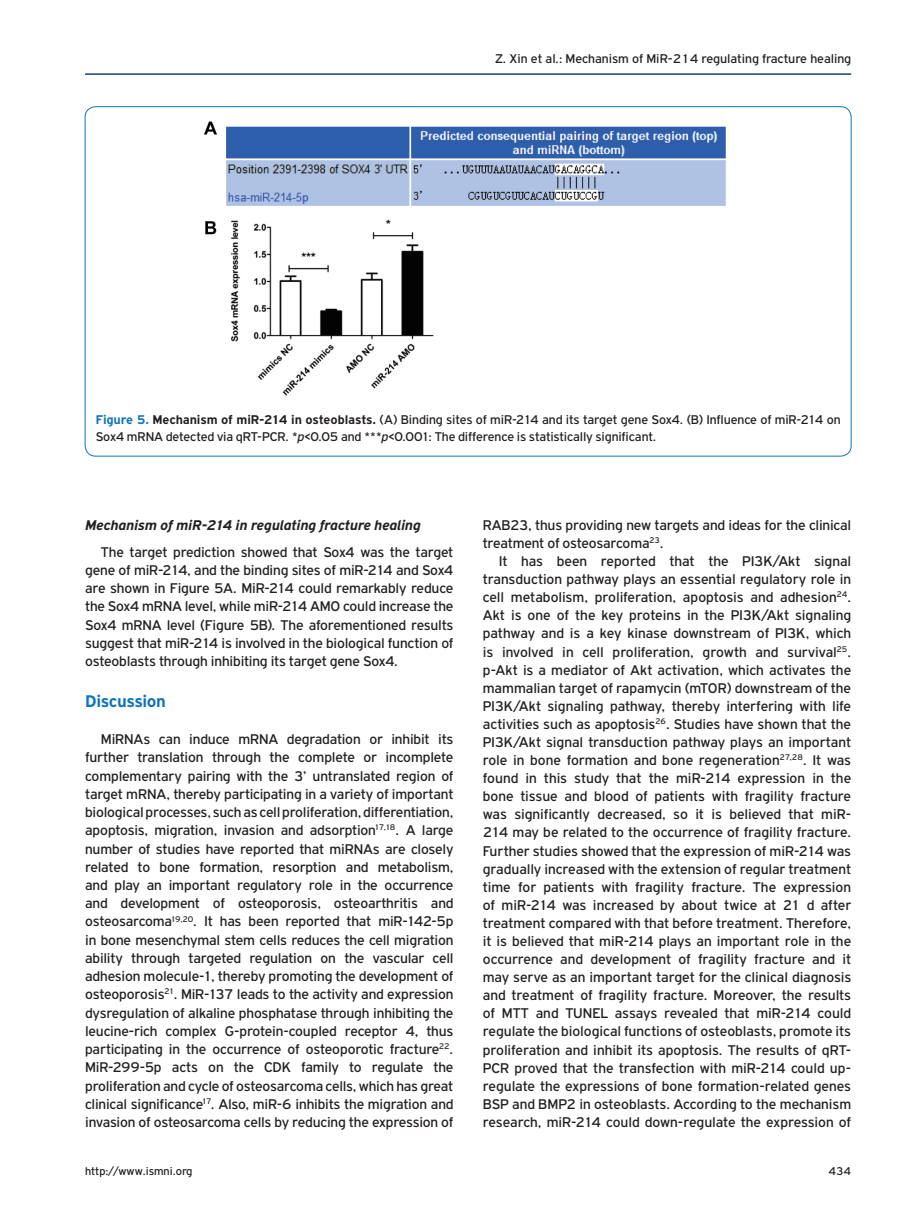
<style>
.page{position:relative;width:915px;height:1212px;background:#fff}
.page>*{position:absolute;margin:0;border:0;box-sizing:border-box;transform-origin:0 0}
.TITLE_BOLD{font:700 18px "PF Highway Gothic";letter-spacing:-.025em;color:#1074bc}
.TEXT_BASIC{font:15px/18.1px "PF Highway Gothic";letter-spacing:-.01em;color:#231f20;text-align:justify}
.TITLE_ITALIC{font:italic 700 15px "PF Highway Gothic";letter-spacing:-.01em;color:#231f20}
.TEXT_FIGURE-TABLE{font:13.5px/16.2px "PF Highway Gothic";color:#231f20}
.t1{font:12px "PF Highway Gothic";color:#231f20}
.s1{font-weight:700;color:#1074bc}
.s2{font-weight:700}
.s3{font-style:italic}
</style>
<div class="page">
<hr style="left:85px;top:73px;width:765px;height:2px;background:#1a3f74">
<img style="left:204px;top:121px;width:522px;height:275px">
<p class="TEXT_FIGURE-TABLE" style="left:495px;top:50px;width:357px">Z. Xin et al.: Mechanism of MiR-214 regulating fracture healing</p>
<p class="TEXT_FIGURE-TABLE" style="left:96px;top:412px;width:746px"><span class="s1">Figure 5.</span> <span class="s2">Mechanism of miR-214 in osteoblasts.</span> (A) Binding sites of miR-214 and its target gene Sox4. (B) Influence of miR-214 on<br>Sox4 mRNA detected via qRT-PCR. *<span class="s3">p</span>&lt;0.05 and ***<span class="s3">p</span>&lt;0.001: The difference is statistically significant.</p>
<p class="TITLE_ITALIC" style="left:85px;top:517px;width:337px">Mechanism of miR-214 in regulating fracture healing</p>
<p class="TEXT_BASIC" style="left:85px;top:543px;width:370px;text-indent:16px">The target prediction showed that Sox4 was the target gene of miR-214, and the binding sites of miR-214 and Sox4 are shown in Figure 5A. MiR-214 could remarkably reduce the Sox4 mRNA level, while miR-214 AMO could increase the Sox4 mRNA level (Figure 5B). The aforementioned results suggest that miR-214 is involved in the biological function of osteoblasts through inhibiting its target gene Sox4.</p>
<p class="TITLE_BOLD" style="left:85px;top:691px;width:82px">Discussion</p>
<p class="TEXT_BASIC" style="left:85px;top:730px;width:370px;text-indent:16px">MiRNAs can induce mRNA degradation or inhibit its further translation through the complete or incomplete complementary pairing with the 3’ untranslated region of target mRNA, thereby participating in a variety of important biological processes, such as cell proliferation, differentiation, apoptosis, migration, invasion and adsorption<sup>17,18</sup>. A large number of studies have reported that miRNAs are closely related to bone formation, resorption and metabolism, and play an important regulatory role in the occurrence and development of osteoporosis, osteoarthritis and osteosarcoma<sup>19,20</sup>. It has been reported that miR-142-5p in bone mesenchymal stem cells reduces the cell migration ability through targeted regulation on the vascular cell adhesion molecule-1, thereby promoting the development of osteoporosis<sup>21</sup>. MiR-137 leads to the activity and expression dysregulation of alkaline phosphatase through inhibiting the leucine-rich complex G-protein-coupled receptor 4, thus participating in the occurrence of osteoporotic fracture<sup>22</sup>.<br>MiR-299-5p acts on the CDK family to regulate the proliferation and cycle of osteosarcoma cells, which has great clinical significance<sup>17</sup>. Also, miR-6 inhibits the migration and invasion of osteosarcoma cells by reducing the expression of</p>
<p class="TEXT_BASIC" style="left:482px;top:516px;width:370px">RAB23, thus providing new targets and ideas for the clinical treatment of osteosarcoma<sup>23</sup>.</p>
<p class="TEXT_BASIC" style="left:482px;top:552px;width:370px;text-indent:16px">It has been reported that the PI3K/Akt signal transduction pathway plays an essential regulatory role in cell metabolism, proliferation, apoptosis and adhesion<sup>24</sup>.<br>Akt is one of the key proteins in the PI3K/Akt signaling pathway and is a key kinase downstream of PI3K, which is involved in cell proliferation, growth and survival<sup>25</sup>. p-Akt is a mediator of Akt activation, which activates the mammalian target of rapamycin (mTOR) downstream of the PI3K/Akt signaling pathway, thereby interfering with life activities such as apoptosis<sup>26</sup>. Studies have shown that the PI3K/Akt signal transduction pathway plays an important role in bone formation and bone regeneration<sup>27,28</sup>. It was found in this study that the miR-214 expression in the bone tissue and blood of patients with fragility fracture was significantly decreased, so it is believed that miR-214 may be related to the occurrence of fragility fracture.<br>Further studies showed that the expression of miR-214 was gradually increased with the extension of regular treatment time for patients with fragility fracture. The expression of miR-214 was increased by about twice at 21 d after treatment compared with that before treatment. Therefore, it is believed that miR-214 plays an important role in the occurrence and development of fragility fracture and it may serve as an important target for the clinical diagnosis and treatment of fragility fracture. Moreover, the results of MTT and TUNEL assays revealed that miR-214 could regulate the biological functions of osteoblasts, promote its proliferation and inhibit its apoptosis. The results of qRT-PCR proved that the transfection with miR-214 could up&shy;regulate the expressions of bone formation-related genes BSP and BMP2 in osteoblasts. According to the mechanism research, miR-214 could down-regulate the expression of</p>
<p class="t1" style="left:85px;top:1165px;width:109px">http://www.ismni.org</p>
<p class="t1" style="left:828px;top:1165px;width:24px">434</p>
</div>
